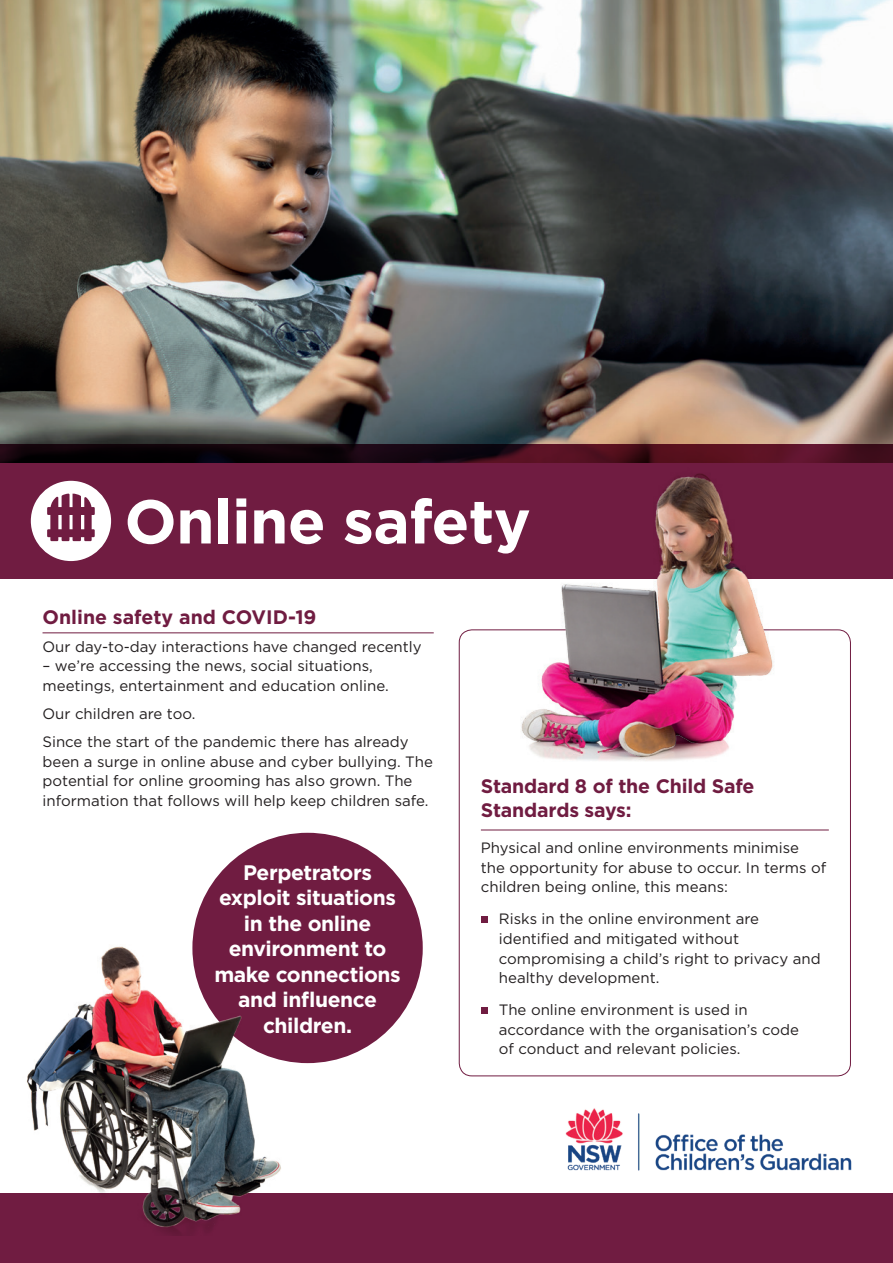
<style>
.page{position:relative;width:893px;height:1263px;background:#fff}
.page>*{position:absolute;margin:0;border:0;box-sizing:border-box;transform-origin:0 0}
.t1{font:700 61.65px "Gotham";letter-spacing:-.01em;color:#fff}
.t2{font:700 21px/25.5px "Gotham";letter-spacing:-.02em;color:#fff;text-align:center}
.t3{font:700 19.5px/23.4px "Gotham";letter-spacing:-.01em;color:#701c41}
.t4{font:15px/19.5px "Gotham";color:#231f20}
</style>
<div class="page">
<img style="left:0;top:0;width:893px;height:444px">
<svg style="left:0;top:444px;width:893px;height:19px;background:#16050d"></svg>
<div style="left:0;top:1193px;width:893px;height:70px;background:#701c41"></div>
<div style="left:0;top:463px;width:893px;height:116px;background:#701c41"></div>
<hr style="left:43px;top:632px;width:391px;height:1px;background:#701c41">
<hr style="left:481px;top:830px;width:348px;height:1px;background:#701c41">
<div style="left:481px;top:916px;width:6px;height:7px;background:#701c41"></div>
<div style="left:481px;top:1007px;width:6px;height:7px;background:#701c41"></div>
<div style="left:31px;top:481px;width:80px;height:80px;background:#fff;border-radius:50%"></div>
<svg style="left:47px;top:494px;width:48px;height:47px"></svg>
<img style="left:565px;top:1108px;width:287px;height:63px">
<img style="left:475px;top:446px;width:360px;height:315px">
<div style="left:192px;top:833px;width:231px;height:230px;background:#701c41;border-radius:50%"></div>
<img style="left:27px;top:904px;width:264px;height:332px">
<p class="t1" style="left:124px;top:481px;width:408px">Online safety</p>
<p class="t3" style="left:43px;top:605px;width:275px">Online safety and COVID-19</p>
<p class="t4" style="left:43px;top:637px;width:381px">Our day-to-day interactions have changed recently</p>
<p class="t4" style="left:43px;top:656px;width:348px">– we’re accessing the news, social situations, meetings, entertainment and education online.</p>
<p class="t4" style="left:43px;top:704px;width:154px">Our children are too.</p>
<p class="t4" style="left:43px;top:732px;width:392px">Since the start of the pandemic there has already been a surge in online abuse and cyber bullying. The potential for online grooming has also grown. The information that follows will help keep children safe.</p>
<p class="t2" style="left:214px;top:859px;width:188px">Perpetrators exploit situations in the online environment to make connections and influence children.</p>
<p class="t3" style="left:481px;top:775px;width:275px">Standard 8 of the Child Safe<br>Standards says:</p>
<p class="t4" style="left:481px;top:838px;width:347px">Physical and online environments minimise the opportunity for abuse to occur. In terms of children being online, this means:</p>
<p class="t4" style="left:499px;top:909px;width:323px">Risks in the online environment are identified and mitigated without compromising a child’s right to privacy and healthy development.</p>
<p class="t4" style="left:499px;top:1000px;width:302px">The online environment is used in accordance with the organisation’s code of conduct and relevant policies.</p>
</div>
